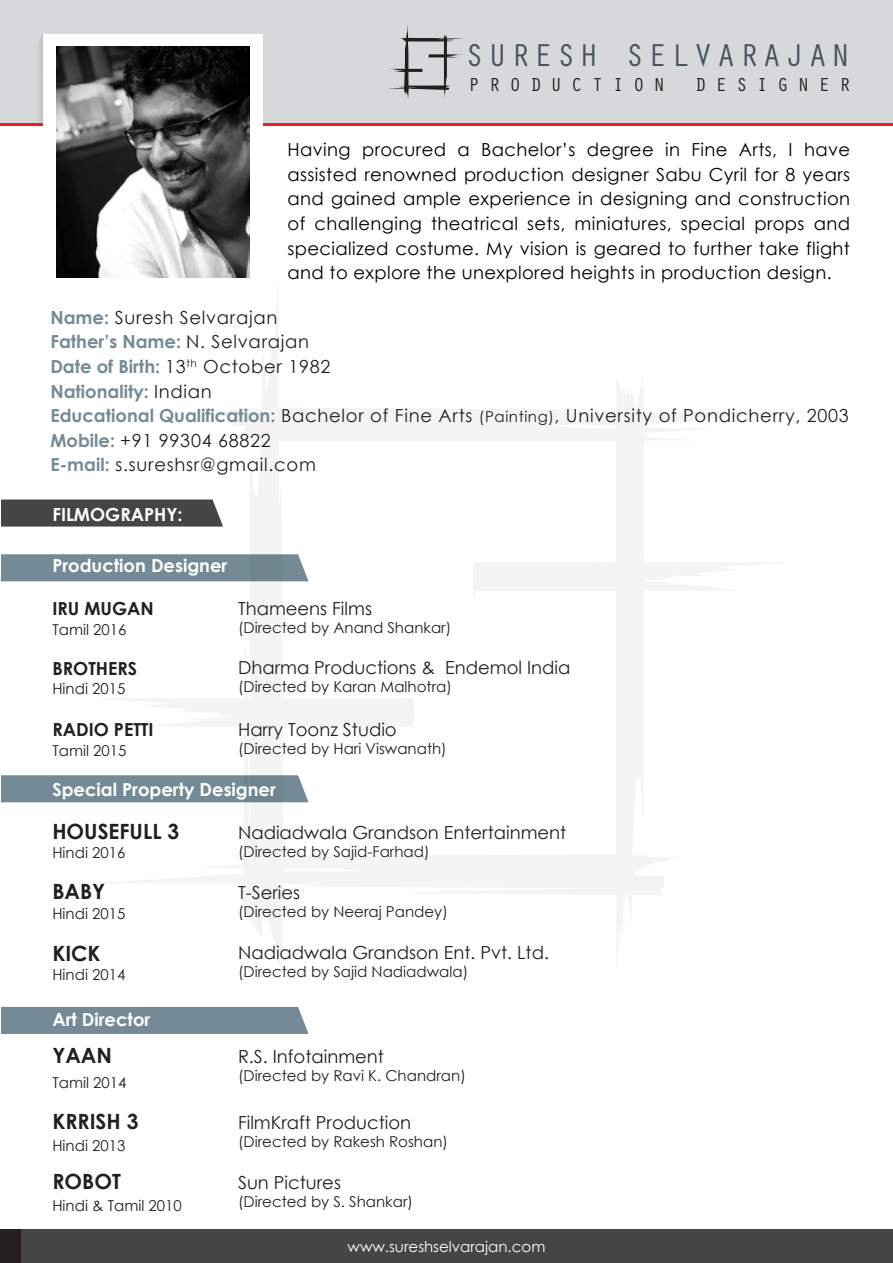
<style>
.page{position:relative;width:893px;height:1263px;background:#fff}
.page>*{position:absolute;margin:0;border:0;box-sizing:border-box;transform-origin:0 0}
.t1{font:32.7px "Orator Std";letter-spacing:.1em;color:#44535b}
.t2{font:700 21px "Century Gothic";color:#231f20}
.t3{font:19.5px "Orator Std";letter-spacing:.46em;color:#231f20}
.t4{font:18px/24.6px "Century Gothic";letter-spacing:.02em;color:#010101;text-align:justify}
.t5{font:18px/24.6px "Century Gothic";letter-spacing:.04em;color:#231f20}
.t6{font:18px "Century Gothic";color:#231f20}
.t7{font:700 18px "Century Gothic";color:#fff}
.t8{font:700 18px "Century Gothic";color:#231f20}
.t9{font:15px "Century Gothic";color:#231f20}
.t10{font:15px "Century Gothic";color:#fff}
.s1{font-weight:700;color:#748a96}
.s2{font-size:15px}
</style>
<div class="page">
<svg style="left:1px;top:499px;width:95px;height:28px;background:#4b4b4b"></svg>
<div style="left:1px;top:554px;width:95px;height:27px;background:#748a96"></div>
<div style="left:1px;top:775px;width:95px;height:27px;background:#748a96"></div>
<div style="left:1px;top:1007px;width:308px;height:27px;background:#748a96"></div>
<div style="left:0;top:0;width:893px;height:124px;background:#d7d8d9"></div>
<hr style="left:0;top:123px;width:893px;height:2px;background:#ed1d24">
<svg style="left:96px;top:294px;width:693px;height:668px"></svg>
<svg style="left:389px;top:25px;width:74px;height:74px"></svg>
<div style="left:0;top:1229px;width:893px;height:34px;background:#454545"></div>
<div style="left:0;top:1229px;width:20px;height:34px;background:#231f20"></div>
<svg style="left:390px;top:519px;width:10px;height:8px"></svg>
<svg style="left:40px;top:35px;width:3px;height:88px"></svg>
<div style="left:43px;top:34px;width:219px;height:253px;background:#fff"></div>
<img style="left:57px;top:47px;width:192px;height:230px">
<h1 class="t1" style="left:465px;top:32px;width:387px">SURESH SELVARAJAN</h1>
<p class="t3" style="left:468px;top:71px;width:199px">PRODUCTION</p>
<p class="t3" style="left:695px;top:71px;width:157px">DESIGNER</p>
<p class="t4" style="left:288px;top:137px;width:564px">Having procured a Bachelor’s degree in Fine Arts, I have assisted renowned production designer Sabu Cyril for 8 years and gained ample experience in designing and construction of challenging theatrical sets, miniatures, special props and specialized costume. My vision is geared to further take flight and to explore the unexplored heights in production design.</p>
<p class="t5" style="left:50px;top:305px;width:800px"><span class="s1">Name:</span> Suresh Selvarajan<br><span class="s1">Father’s Name:</span> N. Selvarajan<br><span class="s1">Date of Birth:</span> 13<sup>th</sup> October 1982<br><span class="s1">Nationality:</span> Indian<br><span class="s1">Educational Qualification:</span> Bachelor of Fine Arts <span class="s2">(Painting)</span>, University of Pondicherry, 2003<br><span class="s1">Mobile:</span> +91 99304 68822<br><span class="s1">E-mail:</span> s.sureshsr@gmail.com</p>
<p class="t7" style="left:52px;top:500px;width:132px">FILMOGRAPHY:</p>
<p class="t7" style="left:52px;top:552px;width:176px">Production Designer</p>
<p class="t8" style="left:52px;top:595px;width:103px">IRU MUGAN</p>
<p class="t9" style="left:52px;top:619px;width:76px">Tamil 2016</p>
<p class="t8" style="left:52px;top:655px;width:86px">BROTHERS</p>
<p class="t9" style="left:52px;top:678px;width:75px">Hindi 2015</p>
<p class="t6" style="left:238px;top:596px;width:135px">Thameens Films</p>
<p class="t9" style="left:238px;top:617px;width:215px">(Directed by Anand Shankar)</p>
<p class="t6" style="left:238px;top:655px;width:334px">Dharma Productions &amp; Endemol India</p>
<p class="t9" style="left:238px;top:676px;width:215px">(Directed by Karan Malhotra)</p>
<p class="t8" style="left:52px;top:716px;width:103px">RADIO PETTI</p>
<p class="t9" style="left:52px;top:740px;width:76px">Tamil 2015</p>
<p class="t6" style="left:238px;top:717px;width:160px">Harry Toonz Studio</p>
<p class="t9" style="left:238px;top:738px;width:210px">(Directed by Hari Viswanath)</p>
<p class="t7" style="left:52px;top:776px;width:225px">Special Property Designer</p>
<p class="t2" style="left:52px;top:815px;width:128px">HOUSEFULL 3</p>
<p class="t9" style="left:52px;top:842px;width:75px">Hindi 2016</p>
<p class="t2" style="left:52px;top:875px;width:54px">BABY</p>
<p class="t9" style="left:52px;top:903px;width:75px">Hindi 2015</p>
<p class="t2" style="left:52px;top:937px;width:50px">KICK</p>
<p class="t9" style="left:52px;top:964px;width:75px">Hindi 2014</p>
<p class="t7" style="left:52px;top:1006px;width:99px">Art Director</p>
<p class="t2" style="left:52px;top:1039px;width:61px">YAAN</p>
<p class="t9" style="left:52px;top:1072px;width:76px">Tamil 2014</p>
<p class="t2" style="left:52px;top:1106px;width:88px">KRRISH 3</p>
<p class="t9" style="left:52px;top:1135px;width:75px">Hindi 2013</p>
<p class="t2" style="left:52px;top:1166px;width:70px">ROBOT</p>
<p class="t9" style="left:52px;top:1195px;width:131px">Hindi &amp; Tamil 2010</p>
<p class="t6" style="left:238px;top:819px;width:330px">Nadiadwala Grandson Entertainment</p>
<p class="t9" style="left:238px;top:841px;width:193px">(Directed by Sajid-Farhad)</p>
<p class="t6" style="left:238px;top:880px;width:64px">T-Series</p>
<p class="t9" style="left:238px;top:901px;width:211px">(Directed by Neeraj Pandey)</p>
<p class="t6" style="left:238px;top:940px;width:312px">Nadiadwala Grandson Ent. Pvt. Ltd.</p>
<p class="t9" style="left:238px;top:961px;width:232px">(Directed by Sajid Nadiadwala)</p>
<p class="t6" style="left:238px;top:1043px;width:147px">R.S. Infotainment</p>
<p class="t9" style="left:238px;top:1065px;width:229px">(Directed by Ravi K. Chandran)</p>
<p class="t6" style="left:238px;top:1110px;width:175px">FilmKraft Production</p>
<p class="t9" style="left:238px;top:1131px;width:211px">(Directed by Rakesh Roshan)</p>
<p class="t6" style="left:238px;top:1170px;width:104px">Sun Pictures</p>
<p class="t9" style="left:238px;top:1191px;width:176px">(Directed by S. Shankar)</p>
<p class="t10" style="left:348px;top:1236px;width:199px">www.sureshselvarajan.com</p>
</div>
